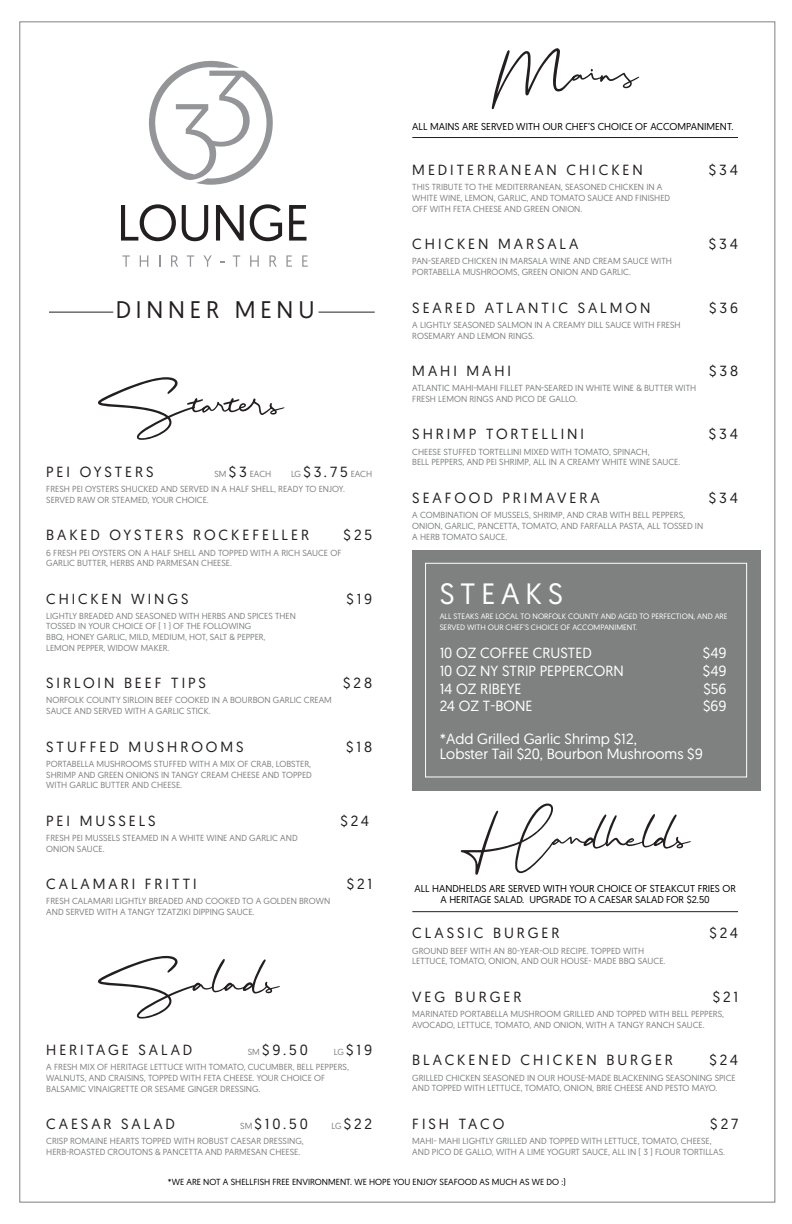
<style>
.page{position:relative;width:792px;height:1224px;background:#fff}
.page>*{position:absolute;margin:0;border:0;box-sizing:border-box;transform-origin:0 0}
.food_item{font:29.4px "Geomanist";letter-spacing:.2em;color:#fff}
.food_item-2{font:24px "Geomanist";letter-spacing:.2em;color:#231f20}
.food_description{font:14.8px/15px "Geomanist";color:#fff}
.food_item-3{font:14.7px "Geomanist";letter-spacing:.2em;color:#231f20}
.food_item-4{font:14.7px "Geomanist";color:#fff}
.food_item-5{font:14.5px "Geomanist";letter-spacing:.2em;color:#231f20}
.food_description-2{font:10px/10.8px "Geomanist";color:#000;text-align:center}
.food_description-3{font:8.8px/10.8px "Geomanist";color:#7f8080}
.food_description-4{font:8.8px "Geomanist";color:#000}
.food_item-6{font:8.8px "Geomanist";color:#7f8080}
.food_description-5{font:8.7px/10.7px "Geomanist";color:#7f8080}
.food_description-6{font:7.8px/10.8px "Geomanist";color:#fff}
.s1{font-size:14.7px;color:#231f20}
.s2{font-size:8.8px;color:#7f8080}
</style>
<div class="page">
<svg style="left:98px;top:956px;width:182px;height:63px"></svg>
<svg style="left:460px;top:804px;width:231px;height:71px"></svg>
<svg style="left:98px;top:377px;width:187px;height:63px"></svg>
<svg style="left:492px;top:48px;width:147px;height:61px"></svg>
<svg style="left:149px;top:61px;width:124px;height:124px"></svg>
<svg style="left:121px;top:204px;width:55px;height:37px"></svg>
<svg style="left:182px;top:205px;width:26px;height:36px"></svg>
<svg style="left:216px;top:205px;width:28px;height:36px"></svg>
<svg style="left:250px;top:204px;width:32px;height:37px"></svg>
<svg style="left:289px;top:205px;width:18px;height:36px"></svg>
<svg style="left:122px;top:255px;width:8px;height:12px"></svg>
<svg style="left:140px;top:255px;width:8px;height:12px"></svg>
<svg style="left:159px;top:255px;width:1px;height:12px"></svg>
<svg style="left:171px;top:255px;width:7px;height:12px"></svg>
<svg style="left:187px;top:255px;width:7px;height:12px"></svg>
<svg style="left:203px;top:255px;width:9px;height:12px"></svg>
<svg style="left:233px;top:255px;width:7px;height:12px"></svg>
<svg style="left:250px;top:255px;width:9px;height:12px"></svg>
<svg style="left:269px;top:255px;width:8px;height:12px"></svg>
<svg style="left:286px;top:255px;width:6px;height:12px"></svg>
<svg style="left:302px;top:255px;width:6px;height:12px"></svg>
<div style="left:412px;top:550px;width:349px;height:241px;background:#7f8080"></div>
<div style="left:425px;top:563px;width:322px;height:214px;border:1px solid #fff"></div>
<hr style="left:49px;top:312px;width:64px;height:1px;background:#231f20">
<hr style="left:319px;top:312px;width:56px;height:1px;background:#231f20">
<hr style="left:412px;top:137px;width:326px;height:1px;background:#231f20">
<hr style="left:412px;top:911px;width:326px;height:1px;background:#231f20">
<p class="food_item-2" style="left:116px;top:294px;width:200px">DINNER MENU</p>
<p class="food_item-3" style="left:46px;top:462px;width:109px">PEI OYSTERS</p>
<p class="food_item-6" style="left:214px;top:468px;width:58px">SM <span class="s1">$ 3</span> EACH</p>
<p class="food_item-6" style="left:291px;top:468px;width:83px">LG <span class="s1">$3.75</span> EACH</p>
<p class="food_description-3" style="left:46px;top:483px;width:300px">FRESH PEI OYSTERS SHUCKED AND SERVED IN A HALF SHELL, READY TO ENJOY.<br>SERVED RAW OR STEAMED, YOUR CHOICE.</p>
<p class="food_item-3" style="left:46px;top:526px;width:264px">BAKED OYSTERS ROCKEFELLER</p>
<p class="food_item-3" style="left:344px;top:526px;width:30px">$25</p>
<p class="food_description-3" style="left:46px;top:547px;width:297px">6 FRESH PEI OYSTERS ON A HALF SHELL AND TOPPED WITH A RICH SAUCE OF<br>GARLIC BUTTER, HERBS AND PARMESAN CHEESE.</p>
<p class="food_item-5" style="left:46px;top:589px;width:144px">CHICKEN WINGS</p>
<p class="food_item-5" style="left:346px;top:589px;width:27px">$19</p>
<p class="food_description-5" style="left:46px;top:610px;width:251px">LIGHTLY BREADED AND SEASONED WITH HERBS AND SPICES THEN TOSSED IN YOUR CHOICE OF ( 1 ) OF THE FOLLOWING<br>BBQ, HONEY GARLIC, MILD, MEDIUM, HOT, SALT &amp; PEPPER, LEMON PEPPER, WIDOW MAKER.</p>
<p class="food_item-3" style="left:46px;top:673px;width:161px">SIRLOIN BEEF TIPS</p>
<p class="food_item-3" style="left:343px;top:673px;width:30px">$28</p>
<p class="food_description-3" style="left:46px;top:695px;width:287px">NORFOLK COUNTY SIRLOIN BEEF COOKED IN A BOURBON GARLIC CREAM<br>SAUCE AND SERVED WITH A GARLIC STICK.</p>
<p class="food_item-3" style="left:46px;top:737px;width:199px">STUFFED MUSHROOMS</p>
<p class="food_item-3" style="left:346px;top:737px;width:27px">$18</p>
<p class="food_description-3" style="left:46px;top:758px;width:267px;text-align:justify">PORTABELLA MUSHROOMS STUFFED WITH A MIX OF CRAB, LOBSTER, SHRIMP AND GREEN ONIONS IN TANGY CREAM CHEESE AND TOPPED WITH GARLIC BUTTER AND CHEESE.</p>
<p class="food_item-3" style="left:46px;top:811px;width:111px">PEI MUSSELS</p>
<p class="food_item-3" style="left:340px;top:811px;width:30px">$24</p>
<p class="food_description-3" style="left:46px;top:832px;width:253px">FRESH PEI MUSSELS STEAMED IN A WHITE WINE AND GARLIC AND<br>ONION SAUCE.</p>
<p class="food_item-3" style="left:46px;top:875px;width:152px">CALAMARI FRITTI</p>
<p class="food_item-3" style="left:347px;top:875px;width:27px">$21</p>
<p class="food_description-3" style="left:46px;top:896px;width:285px">FRESH CALAMARI LIGHTLY BREADED AND COOKED TO A GOLDEN BROWN<br>AND SERVED WITH A TANGY TZATZIKI DIPPING SAUCE.</p>
<p class="food_description-2" style="left:412px;top:120px;width:323px">ALL MAINS ARE SERVED WITH OUR CHEF’S CHOICE OF ACCOMPANIMENT.</p>
<p class="food_item-3" style="left:412px;top:160px;width:232px">MEDITERRANEAN CHICKEN</p>
<p class="food_item-3" style="left:709px;top:160px;width:31px">$34</p>
<p class="food_description-3" style="left:412px;top:181px;width:259px">THIS TRIBUTE TO THE MEDITERRANEAN, SEASONED CHICKEN IN A<br>WHITE WINE, LEMON, GARLIC, AND TOMATO SAUCE AND FINISHED<br>OFF WITH FETA CHEESE AND GREEN ONION.</p>
<p class="food_item-3" style="left:412px;top:234px;width:168px">CHICKEN MARSALA</p>
<p class="food_item-3" style="left:709px;top:234px;width:31px">$34</p>
<p class="food_description-3" style="left:412px;top:256px;width:261px">PAN-SEARED CHICKEN IN MARSALA WINE AND CREAM SAUCE WITH<br>PORTABELLA MUSHROOMS, GREEN ONION AND GARLIC.</p>
<p class="food_item-3" style="left:412px;top:298px;width:240px">SEARED ATLANTIC SALMON</p>
<p class="food_item-3" style="left:709px;top:298px;width:31px">$36</p>
<p class="food_description-3" style="left:412px;top:319px;width:270px">A LIGHTLY SEASONED SALMON IN A CREAMY DILL SAUCE WITH FRESH<br>ROSEMARY AND LEMON RINGS.</p>
<p class="food_item-3" style="left:412px;top:361px;width:100px">MAHI MAHI</p>
<p class="food_item-3" style="left:709px;top:361px;width:31px">$38</p>
<p class="food_description-3" style="left:412px;top:382px;width:285px">ATLANTIC MAHI-MAHI FILLET PAN-SEARED IN WHITE WINE &amp; BUTTER WITH<br>FRESH LEMON RINGS AND PICO DE GALLO.</p>
<p class="food_item-3" style="left:412px;top:425px;width:173px">SHRIMP TORTELLINI</p>
<p class="food_item-3" style="left:709px;top:425px;width:31px">$34</p>
<p class="food_description-3" style="left:412px;top:446px;width:269px">CHEESE STUFFED TORTELLINI MIXED WITH TOMATO, SPINACH,<br>BELL PEPPERS, AND PEI SHRIMP, ALL IN A CREAMY WHITE WINE SAUCE.</p>
<p class="food_item-3" style="left:412px;top:488px;width:189px">SEAFOOD PRIMAVERA</p>
<p class="food_item-3" style="left:709px;top:488px;width:31px">$34</p>
<p class="food_description-3" style="left:412px;top:509px;width:292px">A COMBINATION OF MUSSELS, SHRIMP, AND CRAB WITH BELL PEPPERS,<br>ONION, GARLIC, PANCETTA, TOMATO, AND FARFALLA PASTA, ALL TOSSED IN<br>A HERB TOMATO SAUCE.</p>
<p class="food_item" style="left:440px;top:574px;width:125px">STEAKS</p>
<p class="food_description-6" style="left:440px;top:610px;width:289px">ALL STEAKS ARE LOCAL TO NORFOLK COUNTY AND AGED TO PERFECTION, AND ARE<br>SERVED WITH OUR CHEF’S CHOICE OF ACCOMPANIMENT.</p>
<p class="food_item-4" style="left:440px;top:644px;width:154px">10 OZ COFFEE CRUSTED</p>
<p class="food_item-4" style="left:703px;top:644px;width:25px">$49</p>
<p class="food_item-4" style="left:440px;top:661px;width:186px">10 OZ NY STRIP PEPPERCORN</p>
<p class="food_item-4" style="left:703px;top:661px;width:25px">$49</p>
<p class="food_item-4" style="left:440px;top:679px;width:83px">14 OZ RIBEYE</p>
<p class="food_item-4" style="left:704px;top:679px;width:25px">$56</p>
<p class="food_item-4" style="left:440px;top:697px;width:94px">24 OZ T-BONE</p>
<p class="food_item-4" style="left:703px;top:697px;width:25px">$69</p>
<p class="food_description" style="left:440px;top:731px;width:265px">*Add Grilled Garlic Shrimp $12,<br>Lobster Tail $20, Bourbon Mushrooms $9</p>
<p class="food_description-2" style="left:414px;top:883px;width:323px">ALL HANDHELDS ARE SERVED WITH YOUR CHOICE OF STEAKCUT FRIES OR<br>A HERITAGE SALAD. UPGRADE TO A CAESAR SALAD FOR $2.50</p>
<p class="food_item-3" style="left:412px;top:924px;width:149px">CLASSIC BURGER</p>
<p class="food_item-3" style="left:709px;top:924px;width:30px">$24</p>
<p class="food_description-3" style="left:412px;top:945px;width:255px">GROUND BEEF WITH AN 80-YEAR-OLD RECIPE. TOPPED WITH<br>LETTUCE, TOMATO, ONION, AND OUR HOUSE- MADE BBQ SAUCE.</p>
<p class="food_item-3" style="left:412px;top:987px;width:111px">VEG BURGER</p>
<p class="food_item-3" style="left:713px;top:987px;width:27px">$21</p>
<p class="food_description-3" style="left:412px;top:1008px;width:313px">MARINATED PORTABELLA MUSHROOM GRILLED AND TOPPED WITH BELL PEPPERS,<br>AVOCADO, LETTUCE, TOMATO, AND ONION, WITH A TANGY RANCH SAUCE.</p>
<p class="food_item-3" style="left:412px;top:1051px;width:262px">BLACKENED CHICKEN BURGER</p>
<p class="food_item-3" style="left:709px;top:1051px;width:30px">$24</p>
<p class="food_description-3" style="left:412px;top:1072px;width:325px">GRILLED CHICKEN SEASONED IN OUR HOUSE-MADE BLACKENING SEASONING SPICE<br>AND TOPPED WITH LETTUCE, TOMATO, ONION, BRIE CHEESE AND PESTO MAYO.</p>
<p class="food_item-3" style="left:412px;top:1114px;width:94px">FISH TACO</p>
<p class="food_item-3" style="left:710px;top:1114px;width:29px">$27</p>
<p class="food_description-3" style="left:412px;top:1135px;width:314px">MAHI- MAHI LIGHTLY GRILLED AND TOPPED WITH LETTUCE, TOMATO, CHEESE,<br>AND PICO DE GALLO, WITH A LIME YOGURT SAUCE, ALL IN ( 3 ) FLOUR TORTILLAS.</p>
<p class="food_item-3" style="left:46px;top:1040px;width:148px">HERITAGE SALAD</p>
<p class="food_item-3" style="left:248px;top:1040px;width:62px"><span class="s2">SM</span> $9.50</p>
<p class="food_item-3" style="left:334px;top:1040px;width:40px"><span class="s2">LG</span> $19</p>
<p class="food_description-3" style="left:46px;top:1061px;width:304px">A FRESH MIX OF HERITAGE LETTUCE WITH TOMATO, CUCUMBER, BELL PEPPERS,<br>WALNUTS, AND CRAISINS, TOPPED WITH FETA CHEESE. YOUR CHOICE OF<br>BALSAMIC VINAIGRETTE OR SESAME GINGER DRESSING.</p>
<p class="food_item-3" style="left:46px;top:1114px;width:130px">CAESAR SALAD</p>
<p class="food_item-3" style="left:240px;top:1114px;width:69px"><span class="s2">SM</span> $10.50</p>
<p class="food_item-3" style="left:331px;top:1114px;width:42px"><span class="s2">LG</span> $22</p>
<p class="food_description-3" style="left:46px;top:1136px;width:259px">CRISP ROMAINE HEARTS TOPPED WITH ROBUST CAESAR DRESSING,<br>HERB-ROASTED CROUTONS &amp; PANCETTA AND PARMESAN CHEESE.</p>
<p class="food_description-4" style="left:168px;top:1176px;width:399px">*WE ARE NOT A SHELLFISH FREE ENVIRONMENT. WE HOPE YOU ENJOY SEAFOOD AS MUCH AS WE DO :)</p>
</div>
